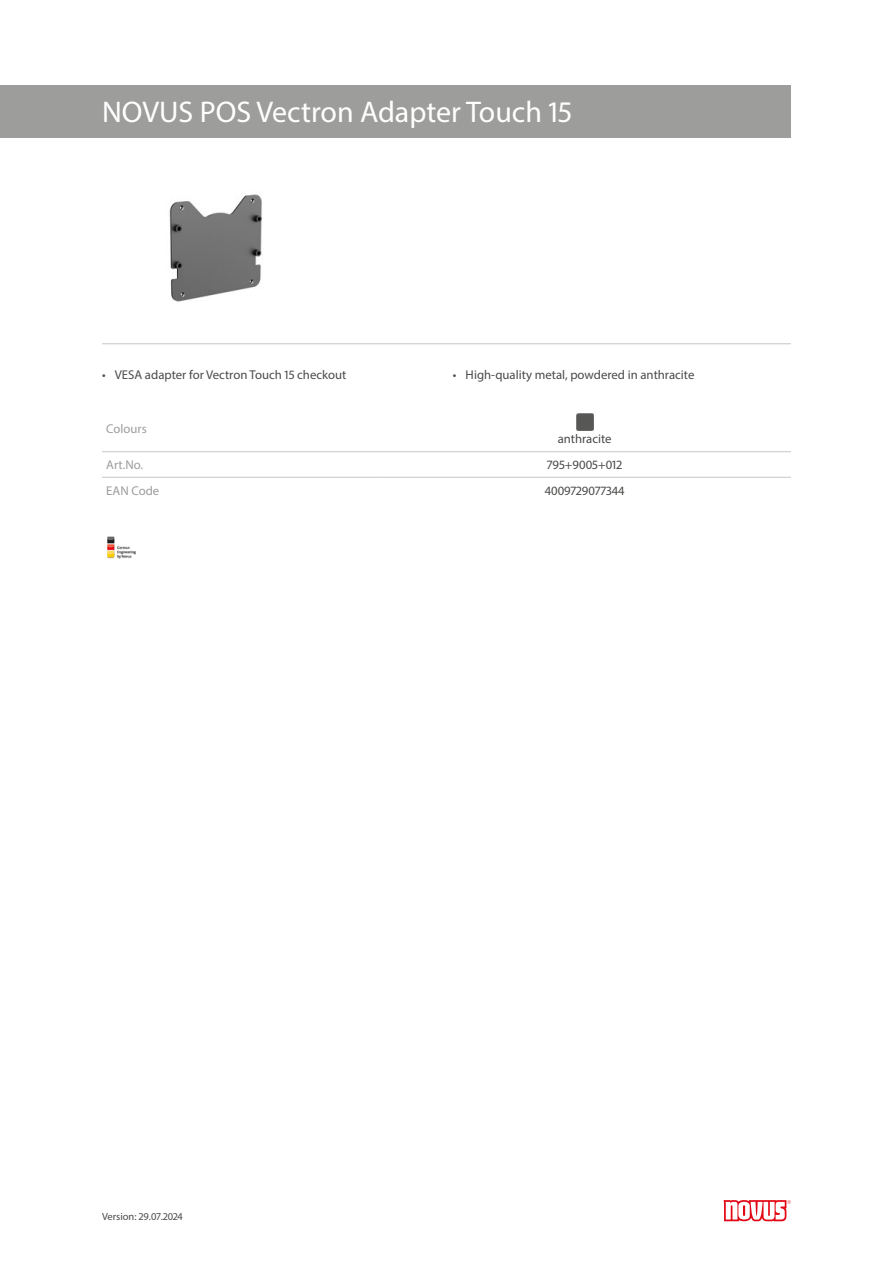
<style>
.page{position:relative;width:893px;height:1263px;background:#fff}
.page>*{position:absolute;margin:0;border:0;box-sizing:border-box;transform-origin:0 0}
.Produktname{font:30px "Myriad Pro";color:#fff}
.Produkttabelle_Zentr{font:12.75px "Myriad Pro";color:#4a4a49}
.Produkttabelle_Links{font:12.75px "Myriad Pro";color:#9d9d9c}
.Farbildtext{font:12.75px "Myriad Pro";color:#4a4a49}
.t1{font:10.5px "Myriad Pro";color:#4a4a49}
</style>
<div class="page">
<img style="left:169px;top:194px;width:93px;height:108px">
<hr style="left:102px;top:343px;width:689px;height:1px;background:#c6c6c6">
<img style="left:107px;top:536px;width:29px;height:23px">
<svg style="left:724px;top:1200px;width:67px;height:21px"></svg>
<div style="left:0;top:85px;width:791px;height:53px;background:#9d9d9c"></div>
<hr style="left:102px;top:451px;width:276px;height:1px;background:#c6c6c6">
<hr style="left:378px;top:451px;width:413px;height:1px;background:#c6c6c6">
<hr style="left:102px;top:477px;width:276px;height:1px;background:#c6c6c6">
<hr style="left:378px;top:477px;width:413px;height:1px;background:#c6c6c6">
<img style="left:576px;top:413px;width:17px;height:17px">
<p class="Produktname" style="left:102px;top:94px;width:471px">NOVUS POS Vectron Adapter Touch 15</p>
<p class="Produkttabelle_Zentr" style="left:102px;top:367px;width:246px">• VESA adapter for Vectron Touch 15 checkout</p>
<p class="Produkttabelle_Zentr" style="left:453px;top:367px;width:243px">• High-quality metal, powdered in anthracite</p>
<p class="Produkttabelle_Links" style="left:106px;top:421px;width:42px">Colours</p>
<p class="Farbildtext" style="left:558px;top:431px;width:55px">anthracite</p>
<p class="Produkttabelle_Links" style="left:106px;top:457px;width:38px">Art.No.</p>
<p class="Produkttabelle_Zentr" style="left:547px;top:457px;width:76px">795+9005+012</p>
<p class="Produkttabelle_Links" style="left:106px;top:483px;width:55px">EAN Code</p>
<p class="Produkttabelle_Zentr" style="left:545px;top:483px;width:81px">4009729077344</p>
<p class="t1" style="left:102px;top:1210px;width:82px">Version: 29.07.2024</p>
</div>
